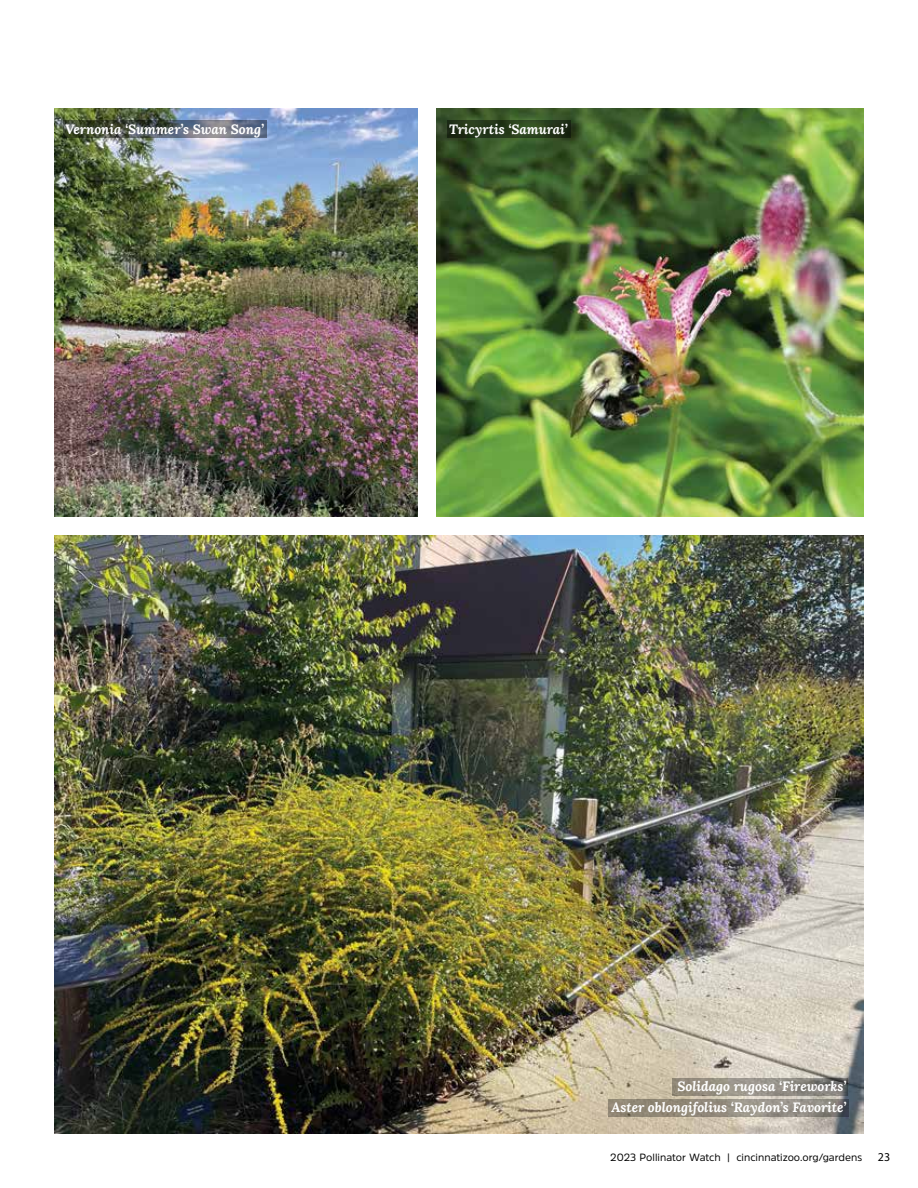
<style>
.page{position:relative;width:918px;height:1188px;background:#fff}
.page>*{position:absolute;margin:0;border:0;box-sizing:border-box;transform-origin:0 0}
.t1{font:italic 700 13.5px/21px "Lora";color:#fff;text-align:right}
.t2{font:12px "Myriad Pro";color:#000}
.t3{font:10.5px "Amsi Pro";color:#000}
</style>
<div class="page">
<img style="left:54px;top:535px;width:810px;height:599px">
<svg style="left:673px;top:1078px;width:175px;height:17px"></svg>
<svg style="left:608px;top:1099px;width:240px;height:17px"></svg>
<img style="left:54px;top:108px;width:364px;height:409px">
<img style="left:436px;top:108px;width:428px;height:409px">
<svg style="left:63px;top:121px;width:203px;height:17px"></svg>
<svg style="left:447px;top:121px;width:124px;height:17px;fill:#243719"></svg>
<p class="t1" style="left:65px;top:118px;width:200px">Vernonia ‘Summer’s Swan Song’</p>
<p class="t1" style="left:449px;top:118px;width:120px">Tricyrtis ‘Samurai’</p>
<p class="t1" style="left:612px;top:1076px;width:236px">Solidago rugosa ‘Fireworks’<br>Aster oblongifolius ‘Raydon’s Favorite’</p>
<p class="t3" style="left:610px;top:1150px;width:253px">2023 Pollinator Watch | cincinnatizoo.org/gardens</p>
<p class="t2" style="left:878px;top:1150px;width:14px">23</p>
</div>
